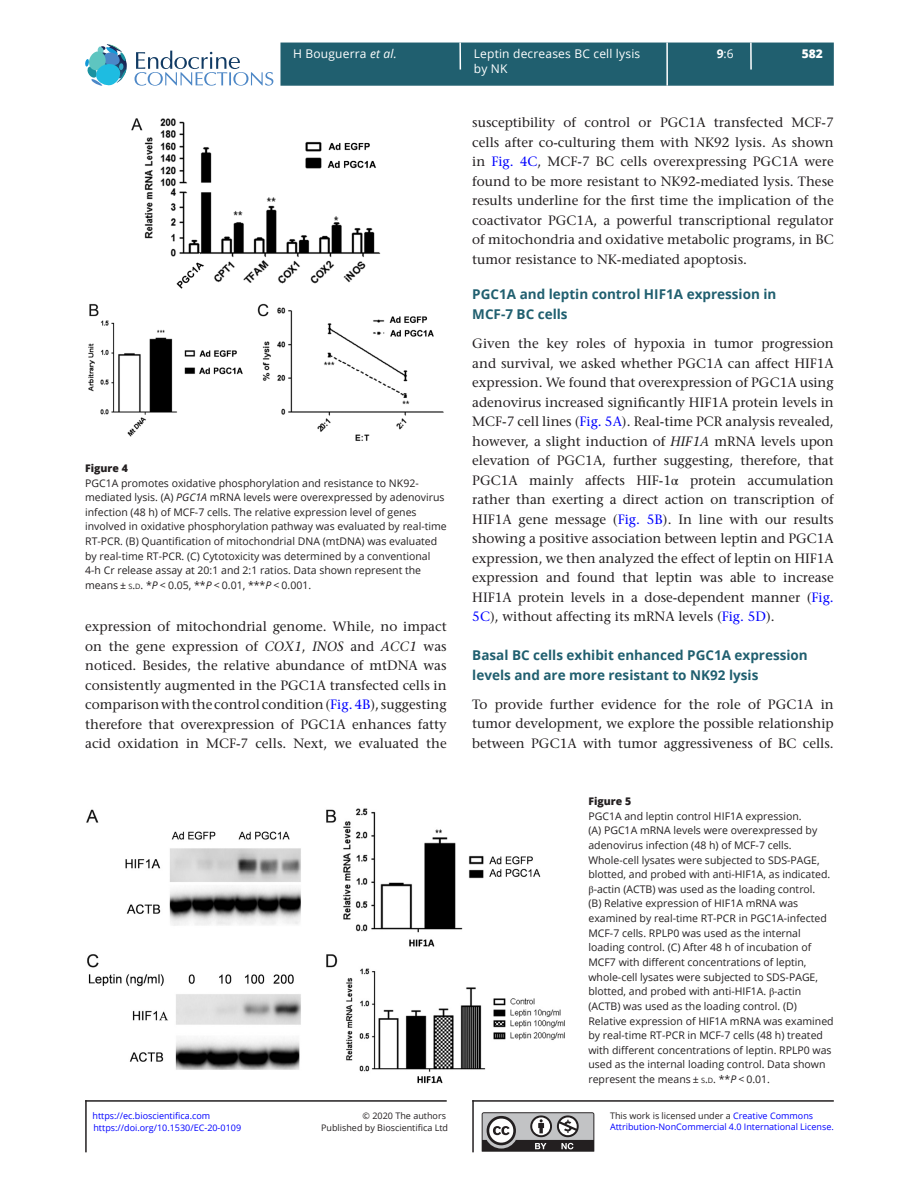
<style>
.page{position:relative;width:919px;height:1187px;background:#fff}
.page>*{position:absolute;margin:0;border:0;box-sizing:border-box;transform-origin:0 0}
.TXT{font:500 13.5px/19.5px "Stone Serif Std";color:#231f20;text-align:justify}
.t1{font:700 13.5px/19.5px "Open Sans";color:#205f6f}
.t2{font:12px/14.7px "Open Sans";letter-spacing:.015em;color:#fff}
.t3{font:800 12px "Open Sans";color:#fff}
.FC{font:10.5px/14.7px "Open Sans";color:#231f20}
.FC-2{font:800 10.5px "Open Sans";color:#231f20}
.t4{font:9px "Open Sans";color:#00f}
.t5{font:9px/11.6px "Open Sans";color:#231f20;text-align:right}
.s1{font-style:italic}
.s2{font-weight:700}
.s3{font-size:7.35px}
.s4{font-style:inherit}
.s5{color:#00f}
.s6{font-family:"STIX General";font-weight:400}
.s7{font-family:"STIX General"}
</style>
<div class="page">
<div style="left:280px;top:43px;width:553px;height:43px;background:#205f6f;border:2px solid #205f6f"></div>
<svg style="left:750px;top:43px;width:1px;height:27px"></svg>
<hr style="left:666px;top:43px;width:2px;height:43px;background:#fff">
<hr style="left:459px;top:43px;width:2px;height:27px;background:#fff">
<svg style="left:134px;top:51px;width:139px;height:35px"></svg>
<svg style="left:85px;top:44px;width:42px;height:42px"></svg>
<img style="left:88px;top:118px;width:356px;height:323px">
<img style="left:86px;top:808px;width:479px;height:274px">
<svg style="left:481px;top:1112px;width:113px;height:39px;background:#8c8b8c"></svg>
<hr style="left:472px;top:1100px;width:361px;height:1px;background:#231f20">
<hr style="left:472px;top:1100px;width:1px;height:52px;background:#231f20">
<hr style="left:85px;top:1100px;width:361px;height:1px;background:#231f20">
<hr style="left:85px;top:1100px;width:2px;height:52px;background:#231f20">
<p class="t2" style="left:293px;top:46px;width:105px">H Bouguerra <span class="s1">et al.</span></p>
<p class="t2" style="left:474px;top:46px;width:168px">Leptin decreases BC cell lysis by NK</p>
<p class="t2" style="left:716px;top:46px;width:18px"><span class="s2">9</span>:6</p>
<p class="t3" style="left:801px;top:45px;width:23px">582</p>
<p class="FC-2" style="left:85px;top:460px;width:44px">Figure 4</p>
<p class="FC" style="left:85px;top:475px;width:363px">PGC1A promotes oxidative phosphorylation and resistance to NK92- mediated lysis. (A) <span class="s1">PGC1A</span> mRNA levels were overexpressed by adenovirus infection (48 h) of MCF-7 cells. The relative expression level of genes involved in oxidative phosphorylation pathway was evaluated by real-time RT-PCR. (B) Quantification of mitochondrial DNA (mtDNA) was evaluated by real-time RT-PCR. (C) Cytotoxicity was determined by a conventional 4-h Cr release assay at 20:1 and 2:1 ratios. Data shown represent the means ± <span class="s3">s</span><span class="s4">.</span><span class="s3">d</span><span class="s4">.</span> *<span class="s1">P</span> &lt; 0.05, **<span class="s1">P</span> &lt; 0.01, ***<span class="s1">P</span> &lt; 0.001.</p>
<p class="TXT" style="left:85px;top:616px;width:363px">expression of mitochondrial genome. While, no impact on the gene expression of <span class="s1">COX1</span>, <span class="s1">INOS</span> and <span class="s1">ACC1</span> was noticed. Besides, the relative abundance of mtDNA was consistently augmented in the PGC1A transfected cells in comparison with the control condition (<span class="s5">Fig. 4B</span>), suggesting therefore that overexpression of PGC1A enhances fatty acid oxidation in MCF-7 cells. Next, we evaluated the</p>
<p class="TXT" style="left:472px;top:113px;width:363px">susceptibility of control or PGC1A transfected MCF-7 cells after co-culturing them with NK92 lysis. As shown in <span class="s5">Fig. 4C</span>, MCF-7 BC cells overexpressing PGC1A were found to be more resistant to NK92-mediated lysis. These results underline for the first time the implication of the coactivator PGC1A, a powerful transcriptional regulator of mitochondria and oxidative metabolic programs, in BC tumor resistance to NK-mediated apoptosis.</p>
<h2 class="t1" style="left:472px;top:284px;width:306px">PGC1A and leptin control HIF1A expression in<br>MCF-7 BC cells</h2>
<p class="TXT" style="left:472px;top:333px;width:363px">Given the key roles of hypoxia in tumor progression and survival, we asked whether PGC1A can affect HIF1A expression. We found that overexpression of PGC1A using adenovirus increased significantly HIF1A protein levels in MCF-7 cell lines (<span class="s5">Fig. 5A</span>). Real-time PCR analysis revealed, however, a slight induction of <span class="s1">HIF1A</span> mRNA levels upon elevation of PGC1A, further suggesting, therefore, that PGC1A mainly affects HIF-1<span class="s6">α</span> protein accumulation rather than exerting a direct action on transcription of HIF1A gene message (<span class="s5">Fig. 5B</span>). In line with our results showing a positive association between leptin and PGC1A expression, we then analyzed the effect of leptin on HIF1A expression and found that leptin was able to increase HIF1A protein levels in a dose-dependent manner (<span class="s5">Fig.<br>5C</span>), without affecting its mRNA levels (<span class="s5">Fig. 5D</span>).</p>
<h2 class="t1" style="left:472px;top:645px;width:337px">Basal BC cells exhibit enhanced PGC1A expression levels and are more resistant to NK92 lysis</h2>
<p class="TXT" style="left:472px;top:694px;width:363px">To provide further evidence for the role of PGC1A in tumor development, we explore the possible relationship between PGC1A with tumor aggressiveness of BC cells.</p>
<p class="FC-2" style="left:588px;top:793px;width:44px">Figure 5</p>
<p class="FC" style="left:588px;top:808px;width:247px">PGC1A and leptin control HIF1A expression.<br>(A) PGC1A mRNA levels were overexpressed by adenovirus infection (48 h) of MCF-7 cells.<br>Whole-cell lysates were subjected to SDS-PAGE, blotted, and probed with anti-HIF1A, as indicated. <span class="s7">β</span>-actin (ACTB) was used as the loading control.<br>(B) Relative expression of HIF1A mRNA was examined by real-time RT-PCR in PGC1A-infected MCF-7 cells. RPLP0 was used as the internal loading control. (C) After 48 h of incubation of MCF7 with different concentrations of leptin, whole-cell lysates were subjected to SDS-PAGE, blotted, and probed with anti-HIF1A. <span class="s7">β</span>-actin (ACTB) was used as the loading control. (D)<br>Relative expression of HIF1A mRNA was examined by real-time RT-PCR in MCF-7 cells (48 h) treated with different concentrations of leptin. RPLP0 was used as the internal loading control. Data shown represent the means ± <span class="s3">s</span><span class="s4">.</span><span class="s3">d</span><span class="s4">.</span> **<span class="s1">P</span> &lt; 0.01.</p>
<p class="t5" style="left:610px;top:1109px;width:204px">This work is licensed under a <span class="s5">Creative Commons</span></p>
<p class="t4" style="left:92px;top:1109px;width:119px">https://ec.bioscientifica.com</p>
<p class="t5" style="left:321px;top:1109px;width:128px">© 2020 The authors<br>Published by Bioscientifica Ltd</p>
<p class="t4" style="left:93px;top:1121px;width:149px">https://doi.org/10.1530/EC-20-0109</p>
<p class="t4" style="left:610px;top:1120px;width:225px">Attribution-NonCommercial 4.0 International License.</p>
</div>
